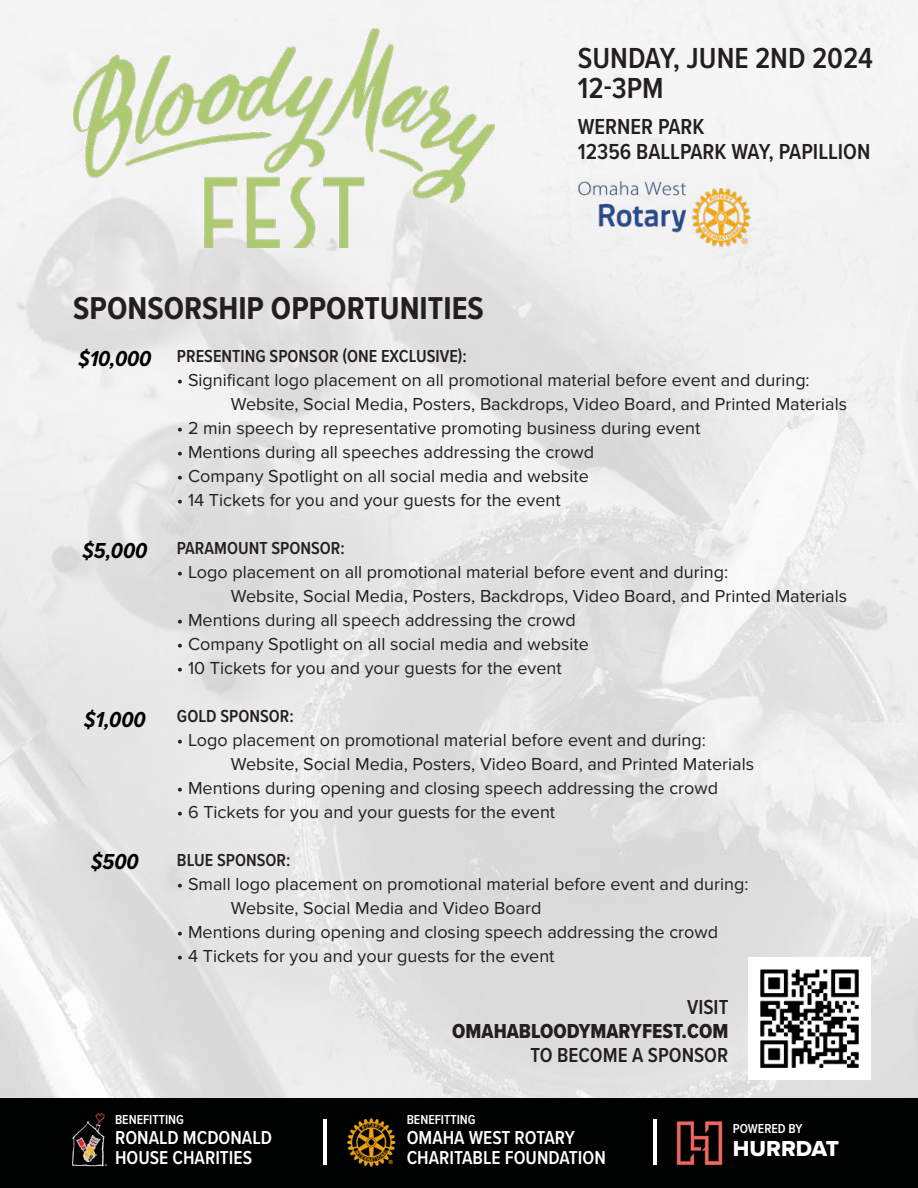
<style>
.page{position:relative;width:918px;height:1188px;background:#fff}
.page>*{position:absolute;margin:0;border:0;box-sizing:border-box;transform-origin:0 0}
.t1{font:700 32.85px "Proxima Nova Cond";color:#231f20}
.t2{font:600 30px/30px "Proxima Nova Cond";color:#231f20}
.t3{font:600 22.5px/25px "Proxima Nova Cond";color:#231f20}
.t4{font:italic 700 22.5px "Proxima Nova Cond";color:#000}
.t5{font:22.5px "Proxima Nova Extrabld";color:#fff}
.t6{font:21px "Proxima Nova Cond Extrabld";color:#231f20}
.t7{font:600 21px "Proxima Nova Cond";color:#231f20}
.t8{font:600 19.35px/20px "Proxima Nova Cond";color:#fff}
.t9{font:18px/24px "Proxima Nova";color:#231f20}
.t10{font:600 18px "Proxima Nova Cond";color:#231f20}
.t11{font:600 13.5px "Proxima Nova Cond";color:#fff}
</style>
<div class="page">
<img style="left:0;top:0;width:918px;height:1099px">
<div style="left:0;top:1099px;width:918px;height:89px;background:#000101"></div>
<hr style="left:653px;top:1120px;width:3px;height:45px;background:#fff">
<hr style="left:324px;top:1120px;width:3px;height:45px;background:#fff">
<img style="left:676px;top:1121px;width:47px;height:45px">
<img style="left:72px;top:1114px;width:35px;height:53px">
<img style="left:347px;top:1118px;width:49px;height:49px">
<img style="left:73px;top:29px;width:422px;height:219px">
<img style="left:577px;top:177px;width:174px;height:74px">
<img style="left:748px;top:957px;width:123px;height:123px">
<h1 class="t1" style="left:73px;top:283px;width:412px">SPONSORSHIP OPPORTUNITIES</h1>
<h2 class="t2" style="left:578px;top:43px;width:297px">SUNDAY, JUNE 2ND 2024<br>12-3PM</h2>
<p class="t3" style="left:578px;top:113px;width:294px">WERNER PARK<br>12356 BALLPARK WAY, PAPILLION</p>
<p class="t4" style="left:78px;top:342px;width:74px">$10,000</p>
<p class="t4" style="left:83px;top:534px;width:66px">$5,000</p>
<p class="t4" style="left:84px;top:703px;width:63px">$1,000</p>
<p class="t4" style="left:91px;top:845px;width:49px">$500</p>
<p class="t10" style="left:177px;top:343px;width:291px">PRESENTING SPONSOR (ONE EXCLUSIVE):</p>
<p class="t9" style="left:231px;top:369px;width:618px;text-indent:-54px">• Significant logo placement on all promotional material before event and during:<br>Website, Social Media, Posters, Backdrops, Video Board, and Printed Materials</p>
<p class="t9" style="left:177px;top:417px;width:525px">• 2 min speech by representative promoting business during event</p>
<p class="t9" style="left:177px;top:441px;width:419px">• Mentions during all speeches addressing the crowd</p>
<p class="t9" style="left:177px;top:465px;width:414px">• Company Spotlight on all social media and website</p>
<p class="t9" style="left:177px;top:489px;width:385px">• 14 Tickets for you and your guests for the event</p>
<p class="t10" style="left:177px;top:535px;width:169px">PARAMOUNT SPONSOR:</p>
<p class="t9" style="left:231px;top:561px;width:618px;text-indent:-54px">• Logo placement on all promotional material before event and during:<br>Website, Social Media, Posters, Backdrops, Video Board, and Printed Materials</p>
<p class="t9" style="left:177px;top:609px;width:400px">• Mentions during all speech addressing the crowd</p>
<p class="t9" style="left:177px;top:633px;width:414px">• Company Spotlight on all social media and website</p>
<p class="t9" style="left:177px;top:657px;width:386px">• 10 Tickets for you and your guests for the event</p>
<p class="t10" style="left:177px;top:703px;width:118px">GOLD SPONSOR:</p>
<p class="t9" style="left:231px;top:729px;width:525px;text-indent:-54px">• Logo placement on promotional material before event and during:<br>Website, Social Media, Posters, Video Board, and Printed Materials</p>
<p class="t9" style="left:177px;top:777px;width:543px">• Mentions during opening and closing speech addressing the crowd</p>
<p class="t9" style="left:177px;top:801px;width:380px">• 6 Tickets for you and your guests for the event</p>
<p class="t10" style="left:177px;top:847px;width:115px">BLUE SPONSOR:</p>
<p class="t9" style="left:231px;top:873px;width:519px;text-indent:-54px">• Small logo placement on promotional material before event and during:<br>Website, Social Media and Video Board</p>
<p class="t9" style="left:177px;top:921px;width:543px">• Mentions during opening and closing speech addressing the crowd</p>
<p class="t9" style="left:177px;top:945px;width:379px">• 4 Tickets for you and your guests for the event</p>
<p class="t7" style="left:687px;top:991px;width:43px">VISIT</p>
<p class="t6" style="left:452px;top:1015px;width:278px">OMAHABLOODYMARYFEST.COM</p>
<p class="t7" style="left:531px;top:1039px;width:199px">TO BECOME A SPONSOR</p>
<p class="t11" style="left:115px;top:1110px;width:70px">BENEFITTING</p>
<p class="t8" style="left:115px;top:1127px;width:159px">RONALD MCDONALD<br>HOUSE CHARITIES</p>
<p class="t11" style="left:407px;top:1109px;width:70px">BENEFITTING</p>
<p class="t8" style="left:407px;top:1127px;width:201px">OMAHA WEST ROTARY<br>CHARITABLE FOUNDATION</p>
<p class="t11" style="left:733px;top:1119px;width:71px">POWERED BY</p>
<p class="t5" style="left:733px;top:1131px;width:108px">HURRDAT</p>
</div>
